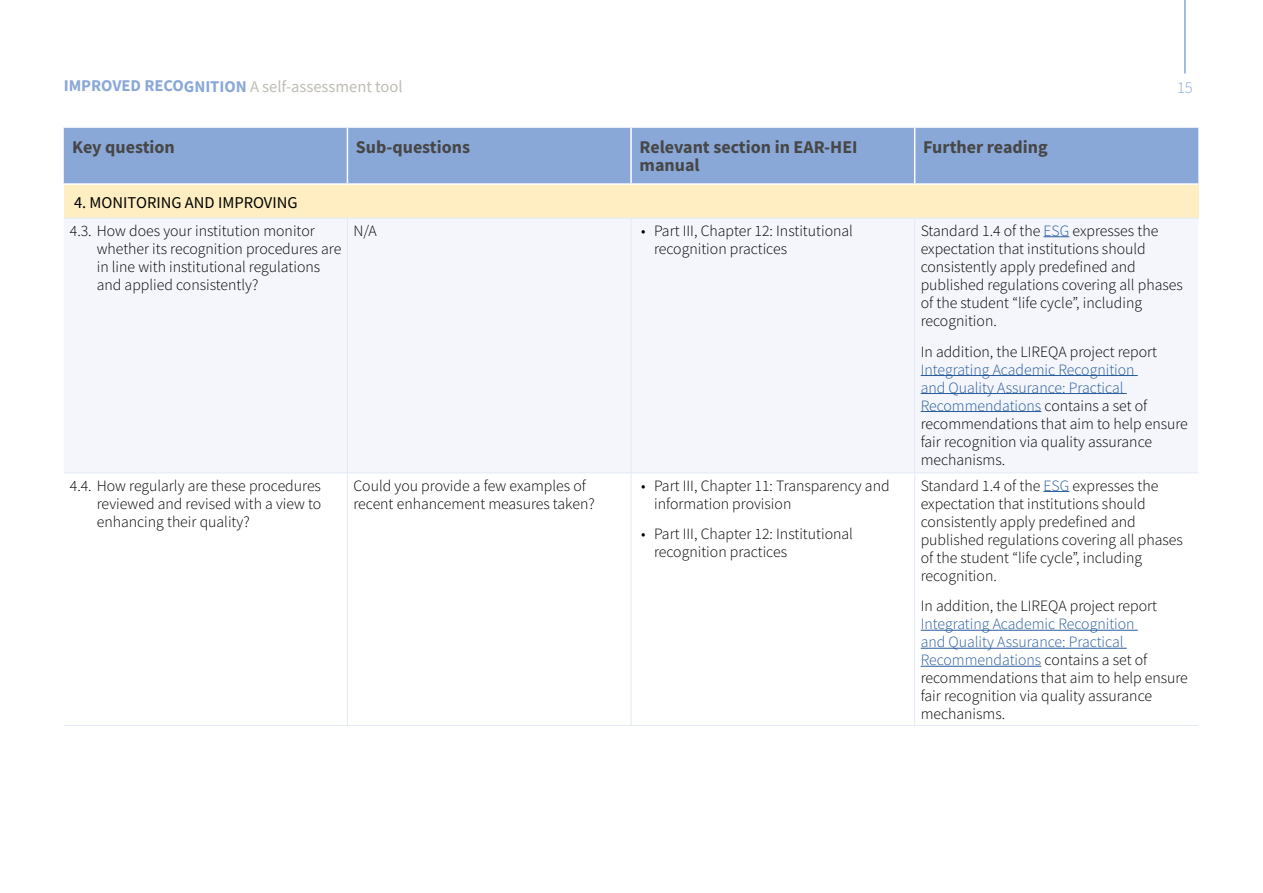
<style>
.page{position:relative;width:1263px;height:893px;background:#fff}
.page>*{position:absolute;margin:0;border:0;box-sizing:border-box;transform-origin:0 0}
.t1{font:700 18px/18px "Source Sans Pro";color:#474747}
.t2{font:16.5px "Source Sans Pro";letter-spacing:-.005em;color:#c0bcb6}
.t3{font:16.5px "Source Sans Pro";color:#000}
.t4{font:300 16.5px "Source Sans Pro";color:#89a8d8}
.t5{font:300 15.75px/18px "Source Sans Pro";color:#000}
.s1{font-weight:700;color:#89a8d8}
.s2{color:#275b9b}
</style>
<div class="page">
<hr style="left:1184px;top:0;width:2px;height:74px;background:#89a8d8">
<div style="left:64px;top:128px;width:1134px;height:55px;background:#89a8d8"></div>
<div style="left:64px;top:184px;width:1134px;height:34px;background:#feeec1"></div>
<div style="left:64px;top:219px;width:1134px;height:254px;background:#f4f6fc"></div>
<hr style="left:347px;top:128px;width:1px;height:55px;background:#fff">
<hr style="left:630px;top:128px;width:2px;height:55px;background:#fff">
<hr style="left:914px;top:128px;width:1px;height:55px;background:#fff">
<hr style="left:64px;top:183px;width:283px;height:2px;background:#fff">
<hr style="left:347px;top:183px;width:284px;height:2px;background:#fff">
<hr style="left:631px;top:183px;width:284px;height:2px;background:#fff">
<hr style="left:915px;top:183px;width:283px;height:2px;background:#fff">
<hr style="left:64px;top:218px;width:283px;height:1px;background:#e3e9f7">
<hr style="left:347px;top:218px;width:284px;height:1px;background:#e3e9f7">
<hr style="left:347px;top:218px;width:1px;height:255px;background:#e3e9f7">
<hr style="left:631px;top:218px;width:284px;height:1px;background:#e3e9f7">
<hr style="left:631px;top:218px;width:1px;height:255px;background:#e3e9f7">
<hr style="left:915px;top:218px;width:283px;height:1px;background:#e3e9f7">
<hr style="left:914px;top:218px;width:1px;height:255px;background:#e3e9f7">
<hr style="left:64px;top:473px;width:283px;height:1px;background:#e3e9f7">
<hr style="left:347px;top:473px;width:284px;height:1px;background:#e3e9f7">
<hr style="left:347px;top:473px;width:1px;height:252px;background:#e3e9f7">
<hr style="left:631px;top:473px;width:284px;height:1px;background:#e3e9f7">
<hr style="left:631px;top:473px;width:1px;height:252px;background:#e3e9f7">
<hr style="left:915px;top:473px;width:283px;height:1px;background:#e3e9f7">
<hr style="left:914px;top:473px;width:1px;height:252px;background:#e3e9f7">
<hr style="left:64px;top:725px;width:283px;height:1px;background:#e3e9f7">
<hr style="left:347px;top:725px;width:284px;height:1px;background:#e3e9f7">
<hr style="left:631px;top:725px;width:284px;height:1px;background:#e3e9f7">
<hr style="left:915px;top:725px;width:283px;height:1px;background:#e3e9f7">
<svg style="left:1043px;top:236px;width:26px;height:1px"></svg>
<hr style="left:921px;top:375px;width:217px;height:1px;background:#275b9b">
<hr style="left:921px;top:393px;width:206px;height:1px;background:#275b9b">
<hr style="left:921px;top:411px;width:120px;height:1px;background:#275b9b">
<svg style="left:1043px;top:491px;width:26px;height:1px"></svg>
<hr style="left:921px;top:630px;width:217px;height:1px;background:#275b9b">
<hr style="left:921px;top:648px;width:206px;height:1px;background:#275b9b">
<hr style="left:921px;top:666px;width:120px;height:1px;background:#275b9b">
<p class="t2" style="left:64px;top:76px;width:340px"><span class="s1">IMPROVED RECOGNITION</span> A self-assessment tool</p>
<p class="t4" style="left:1177px;top:78px;width:17px">15</p>
<p class="t1" style="left:72px;top:138px;width:104px">Key question</p>
<p class="t1" style="left:356px;top:138px;width:116px">Sub-questions</p>
<p class="t1" style="left:639px;top:138px;width:220px">Relevant section in EAR-HEI manual</p>
<p class="t1" style="left:923px;top:138px;width:126px">Further reading</p>
<p class="t3" style="left:74px;top:192px;width:225px">4. MONITORING AND IMPROVING</p>
<p class="t5" style="left:97px;top:222px;width:246px;text-indent:-27px">4.3. How does your institution monitor whether its recognition procedures are in line with institutional regulations and applied consistently?</p>
<p class="t5" style="left:353px;top:222px;width:25px">N/A</p>
<p class="t5" style="left:654px;top:222px;width:200px;text-indent:-13px">• Part III, Chapter 12: Institutional recognition practices</p>
<p class="t5" style="left:921px;top:222px;width:264px">Standard 1.4 of the <span class="s2">ESG</span> expresses the expectation that institutions should consistently apply predefined and published regulations covering all phases of the student “life cycle”, including recognition.</p>
<p class="t5" style="left:921px;top:342px;width:238px">In addition, the LIREQA project report</p>
<p class="t5" style="left:921px;top:360px;width:269px"><span class="s2">Integrating Academic Recognition<br>and Quality Assurance: Practical<br>Recommendations</span> contains a set of recommendations that aim to help ensure fair recognition via quality assurance mechanisms.</p>
<p class="t5" style="left:97px;top:476px;width:226px;text-align:justify;text-indent:-27px">4.4. How regularly are these procedures reviewed and revised with a view to enhancing their quality?</p>
<p class="t5" style="left:353px;top:476px;width:243px">Could you provide a few examples of recent enhancement measures taken?</p>
<p class="t5" style="left:654px;top:476px;width:237px;text-indent:-13px">• Part III, Chapter 11: Transparency and information provision</p>
<p class="t5" style="left:654px;top:525px;width:200px;text-indent:-13px">• Part III, Chapter 12: Institutional recognition practices</p>
<p class="t5" style="left:921px;top:476px;width:264px">Standard 1.4 of the <span class="s2">ESG</span> expresses the expectation that institutions should consistently apply predefined and published regulations covering all phases of the student “life cycle”, including recognition.</p>
<p class="t5" style="left:921px;top:597px;width:238px">In addition, the LIREQA project report</p>
<p class="t5" style="left:921px;top:615px;width:269px"><span class="s2">Integrating Academic Recognition<br>and Quality Assurance: Practical<br>Recommendations</span> contains a set of recommendations that aim to help ensure fair recognition via quality assurance mechanisms.</p>
</div>
